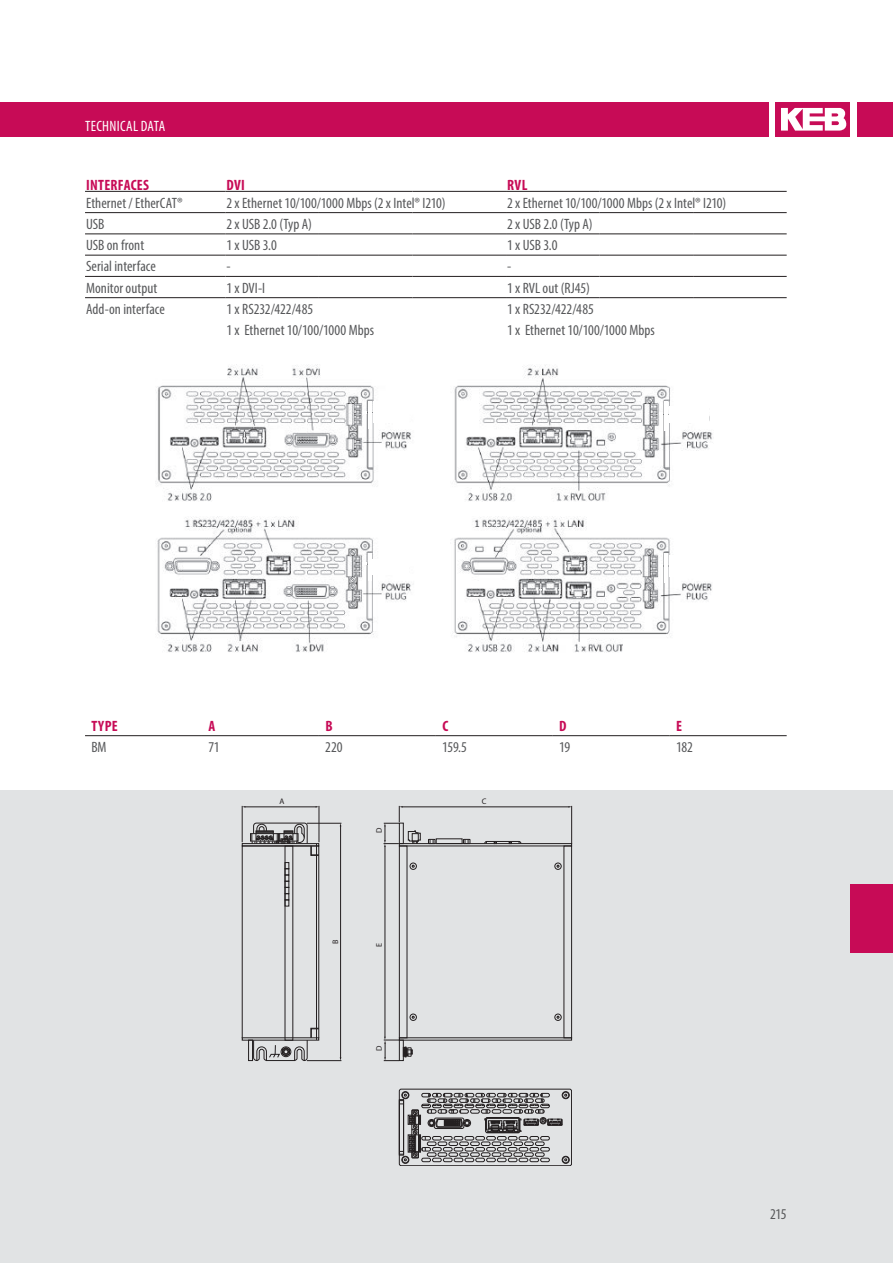
<style>
.page{position:relative;width:893px;height:1263px;background:#fff}
.page>*{position:absolute;margin:0;border:0;box-sizing:border-box;transform-origin:0 0}
.t1{font:condensed 15px "Myriad Pro";letter-spacing:.005em;color:#57585a}
.t2{font:700 condensed 15px "Myriad Pro";letter-spacing:.02em;color:#c70b56}
.t3{font:condensed 15px "Myriad Pro";letter-spacing:.02em;color:#fff}
.t4{font:8.1px "Myriad Pro";color:#231f20}
</style>
<div class="page">
<div style="left:0;top:791px;width:893px;height:472px;background:#e1e3e4"></div>
<div style="left:0;top:102px;width:769px;height:34px;background:#c70b56"></div>
<div style="left:775px;top:102px;width:75px;height:34px;background:#c70b56"></div>
<svg style="left:781px;top:108px;width:66px;height:23px"></svg>
<div style="left:857px;top:102px;width:36px;height:34px;background:#c70b56"></div>
<div style="left:248px;top:1040px;width:5px;height:21px;border:1px solid #231f20"></div>
<div style="left:399px;top:843px;width:173px;height:3px;border:1px solid #231f20"></div>
<div style="left:242px;top:843px;width:77px;height:3px;border:1px solid #231f20"></div>
<div style="left:242px;top:846px;width:77px;height:192px;border:1px solid #231f20"></div>
<div style="left:399px;top:1037px;width:173px;height:3px;border:1px solid #231f20"></div>
<div style="left:242px;top:1037px;width:77px;height:3px;border:1px solid #231f20"></div>
<div style="left:399px;top:846px;width:8px;height:192px;border:1px solid #231f20"></div>
<div style="left:564px;top:846px;width:8px;height:192px;border:1px solid #231f20"></div>
<div style="left:410px;top:863px;width:7px;height:7px;border:1px solid #231f20;border-radius:50%"></div>
<div style="left:410px;top:1014px;width:7px;height:7px;border:1px solid #231f20;border-radius:50%"></div>
<div style="left:555px;top:863px;width:6px;height:7px;border:1px solid #231f20;border-radius:50%"></div>
<svg style="left:556px;top:865px;width:4px;height:3px"></svg>
<div style="left:555px;top:1014px;width:6px;height:7px;border:1px solid #231f20;border-radius:50%"></div>
<svg style="left:556px;top:1016px;width:4px;height:3px"></svg>
<svg style="left:428px;top:839px;width:7px;height:5px"></svg>
<svg style="left:463px;top:839px;width:7px;height:5px"></svg>
<svg style="left:484px;top:841px;width:37px;height:3px"></svg>
<div style="left:250px;top:833px;width:29px;height:8px;border:1px solid #231f20"></div>
<svg style="left:285px;top:862px;width:4px;height:44px"></svg>
<svg style="left:252px;top:823px;width:67px;height:33px"></svg>
<svg style="left:253px;top:1028px;width:66px;height:33px"></svg>
<div style="left:399px;top:1089px;width:173px;height:77px;border:1px solid #231f20;border-radius:2px"></div>
<div style="left:402px;top:1091px;width:7px;height:8px;border:1px solid #231f20;border-radius:50%"></div>
<div style="left:402px;top:1156px;width:7px;height:7px;border:1px solid #231f20;border-radius:50%"></div>
<div style="left:562px;top:1091px;width:7px;height:8px;border:1px solid #231f20;border-radius:50%"></div>
<div style="left:562px;top:1156px;width:7px;height:7px;border:1px solid #231f20;border-radius:50%"></div>
<svg style="left:399px;top:1093px;width:168px;height:69px"></svg>
<hr style="left:316px;top:844px;width:1px;height:196px;background:#231f20">
<hr style="left:571px;top:806px;width:1px;height:38px;background:#231f20">
<hr style="left:245px;top:806px;width:71px;height:1px;background:#231f20">
<hr style="left:319px;top:806px;width:1px;height:36px;background:#231f20">
<hr style="left:242px;top:806px;width:1px;height:36px;background:#231f20">
<hr style="left:402px;top:806px;width:167px;height:1px;background:#231f20">
<hr style="left:307px;top:1060px;width:34px;height:1px;background:#231f20">
<hr style="left:307px;top:823px;width:34px;height:1px;background:#231f20">
<hr style="left:340px;top:826px;width:1px;height:232px;background:#231f20">
<hr style="left:385px;top:846px;width:1px;height:191px;background:#231f20">
<svg style="left:384px;top:1037px;width:29px;height:24px"></svg>
<svg style="left:384px;top:806px;width:37px;height:41px"></svg>
<img style="left:157px;top:516px;width:555px;height:136px">
<div style="left:669px;top:555px;width:46px;height:22px;background:#fff"></div>
<hr style="left:664px;top:553px;width:4px;height:30px;background:#fff">
<img style="left:155px;top:364px;width:558px;height:138px">
<div style="left:669px;top:406px;width:40px;height:16px;background:#fff"></div>
<hr style="left:664px;top:401px;width:4px;height:29px;background:#fff">
<div style="left:373px;top:401px;width:36px;height:22px;background:#fff"></div>
<hr style="left:368px;top:401px;width:4px;height:28px;background:#fff">
<div style="left:373px;top:559px;width:36px;height:16px;background:#fff"></div>
<hr style="left:368px;top:553px;width:4px;height:27px;background:#fff">
<div style="left:850px;top:884px;width:43px;height:68px;background:#c70b56"></div>
<hr style="left:85px;top:212px;width:140px;height:1px;background:#231f20">
<hr style="left:225px;top:212px;width:94px;height:1px;background:#231f20">
<hr style="left:319px;top:212px;width:93px;height:1px;background:#231f20">
<hr style="left:412px;top:212px;width:94px;height:1px;background:#231f20">
<hr style="left:506px;top:212px;width:94px;height:1px;background:#231f20">
<hr style="left:600px;top:212px;width:93px;height:1px;background:#231f20">
<hr style="left:693px;top:212px;width:94px;height:1px;background:#231f20">
<hr style="left:85px;top:234px;width:140px;height:1px;background:#231f20">
<hr style="left:225px;top:234px;width:94px;height:1px;background:#231f20">
<hr style="left:319px;top:234px;width:93px;height:1px;background:#231f20">
<hr style="left:412px;top:234px;width:94px;height:1px;background:#231f20">
<hr style="left:506px;top:234px;width:94px;height:1px;background:#231f20">
<hr style="left:600px;top:234px;width:93px;height:1px;background:#231f20">
<hr style="left:693px;top:234px;width:94px;height:1px;background:#231f20">
<hr style="left:85px;top:255px;width:140px;height:1px;background:#231f20">
<hr style="left:225px;top:255px;width:94px;height:1px;background:#231f20">
<hr style="left:319px;top:255px;width:93px;height:1px;background:#231f20">
<hr style="left:412px;top:255px;width:94px;height:1px;background:#231f20">
<hr style="left:506px;top:255px;width:94px;height:1px;background:#231f20">
<hr style="left:600px;top:255px;width:93px;height:1px;background:#231f20">
<hr style="left:693px;top:255px;width:94px;height:1px;background:#231f20">
<hr style="left:85px;top:276px;width:140px;height:1px;background:#231f20">
<hr style="left:225px;top:276px;width:94px;height:1px;background:#231f20">
<hr style="left:319px;top:276px;width:93px;height:1px;background:#231f20">
<hr style="left:412px;top:276px;width:94px;height:1px;background:#231f20">
<hr style="left:506px;top:276px;width:94px;height:1px;background:#231f20">
<hr style="left:600px;top:276px;width:93px;height:1px;background:#231f20">
<hr style="left:693px;top:276px;width:94px;height:1px;background:#231f20">
<hr style="left:85px;top:297px;width:140px;height:1px;background:#231f20">
<hr style="left:225px;top:297px;width:94px;height:1px;background:#231f20">
<hr style="left:319px;top:297px;width:93px;height:1px;background:#231f20">
<hr style="left:412px;top:297px;width:94px;height:1px;background:#231f20">
<hr style="left:506px;top:297px;width:94px;height:1px;background:#231f20">
<hr style="left:600px;top:297px;width:93px;height:1px;background:#231f20">
<hr style="left:693px;top:297px;width:94px;height:1px;background:#231f20">
<hr style="left:85px;top:191px;width:140px;height:1px;background:#231f20">
<hr style="left:225px;top:191px;width:94px;height:1px;background:#231f20">
<hr style="left:319px;top:191px;width:93px;height:1px;background:#231f20">
<hr style="left:412px;top:191px;width:94px;height:1px;background:#231f20">
<hr style="left:506px;top:191px;width:94px;height:1px;background:#231f20">
<hr style="left:600px;top:191px;width:93px;height:1px;background:#231f20">
<hr style="left:693px;top:191px;width:94px;height:1px;background:#231f20">
<hr style="left:85px;top:735px;width:117px;height:1px;background:#231f20">
<hr style="left:202px;top:735px;width:117px;height:1px;background:#231f20">
<hr style="left:319px;top:735px;width:117px;height:1px;background:#231f20">
<hr style="left:436px;top:735px;width:117px;height:1px;background:#231f20">
<hr style="left:553px;top:735px;width:117px;height:1px;background:#231f20">
<hr style="left:670px;top:735px;width:117px;height:1px;background:#231f20">
<p class="t3" style="left:85px;top:117px;width:82px">TECHNICAL DATA</p>
<p class="t2" style="left:86px;top:176px;width:64px">INTERFACES</p>
<p class="t2" style="left:227px;top:176px;width:20px">DVI</p>
<p class="t2" style="left:507px;top:176px;width:22px">RVL</p>
<p class="t1" style="left:86px;top:194px;width:98px">Ethernet / EtherCAT®</p>
<p class="t1" style="left:226px;top:194px;width:221px">2 x Ethernet 10/100/1000 Mbps (2 x Intel® I210)</p>
<p class="t1" style="left:507px;top:194px;width:221px">2 x Ethernet 10/100/1000 Mbps (2 x Intel® I210)</p>
<p class="t1" style="left:86px;top:215px;width:20px">USB</p>
<p class="t1" style="left:226px;top:215px;width:87px">2 x USB 2.0 (Typ A)</p>
<p class="t1" style="left:507px;top:215px;width:87px">2 x USB 2.0 (Typ A)</p>
<p class="t1" style="left:86px;top:236px;width:60px">USB on front</p>
<p class="t1" style="left:226px;top:236px;width:52px">1 x USB 3.0</p>
<p class="t1" style="left:507px;top:236px;width:52px">1 x USB 3.0</p>
<p class="t1" style="left:86px;top:257px;width:71px">Serial interface</p>
<p class="t1" style="left:226px;top:257px;width:6px">-</p>
<p class="t1" style="left:507px;top:257px;width:6px">-</p>
<p class="t1" style="left:86px;top:279px;width:73px">Monitor output</p>
<p class="t1" style="left:226px;top:279px;width:40px">1 x DVI-I</p>
<p class="t1" style="left:507px;top:279px;width:84px">1 x RVL out (RJ45)</p>
<p class="t1" style="left:86px;top:300px;width:80px">Add-on interface</p>
<p class="t1" style="left:226px;top:300px;width:88px">1 x RS232/422/485</p>
<p class="t1" style="left:507px;top:300px;width:88px">1 x RS232/422/485</p>
<p class="t1" style="left:226px;top:321px;width:149px">1 x Ethernet 10/100/1000 Mbps</p>
<p class="t1" style="left:507px;top:321px;width:149px">1 x Ethernet 10/100/1000 Mbps</p>
<p class="t2" style="left:92px;top:716px;width:28px">TYPE</p>
<p class="t2" style="left:208px;top:716px;width:8px">A</p>
<p class="t2" style="left:325px;top:716px;width:9px">B</p>
<p class="t2" style="left:442px;top:716px;width:7px">C</p>
<p class="t2" style="left:559px;top:716px;width:9px">D</p>
<p class="t2" style="left:676px;top:716px;width:7px">E</p>
<p class="t1" style="left:91px;top:738px;width:17px">BM</p>
<p class="t1" style="left:208px;top:738px;width:13px">71</p>
<p class="t1" style="left:325px;top:738px;width:19px">220</p>
<p class="t1" style="left:442px;top:738px;width:26px">159.5</p>
<p class="t1" style="left:559px;top:738px;width:13px">19</p>
<p class="t1" style="left:676px;top:738px;width:18px">182</p>
<p class="t4" style="left:279px;top:796px;width:6px">A</p>
<p class="t4" style="left:374px;top:833px;width:7px;rotate:-90deg">D</p>
<p class="t4" style="left:331px;top:944px;width:6px;rotate:-90deg">B</p>
<p class="t4" style="left:374px;top:947px;width:5px;rotate:-90deg">E</p>
<p class="t4" style="left:374px;top:1051px;width:7px;rotate:-90deg">D</p>
<p class="t4" style="left:482px;top:796px;width:6px">C</p>
<p class="t1" style="left:770px;top:1205px;width:18px">215</p>
</div>
